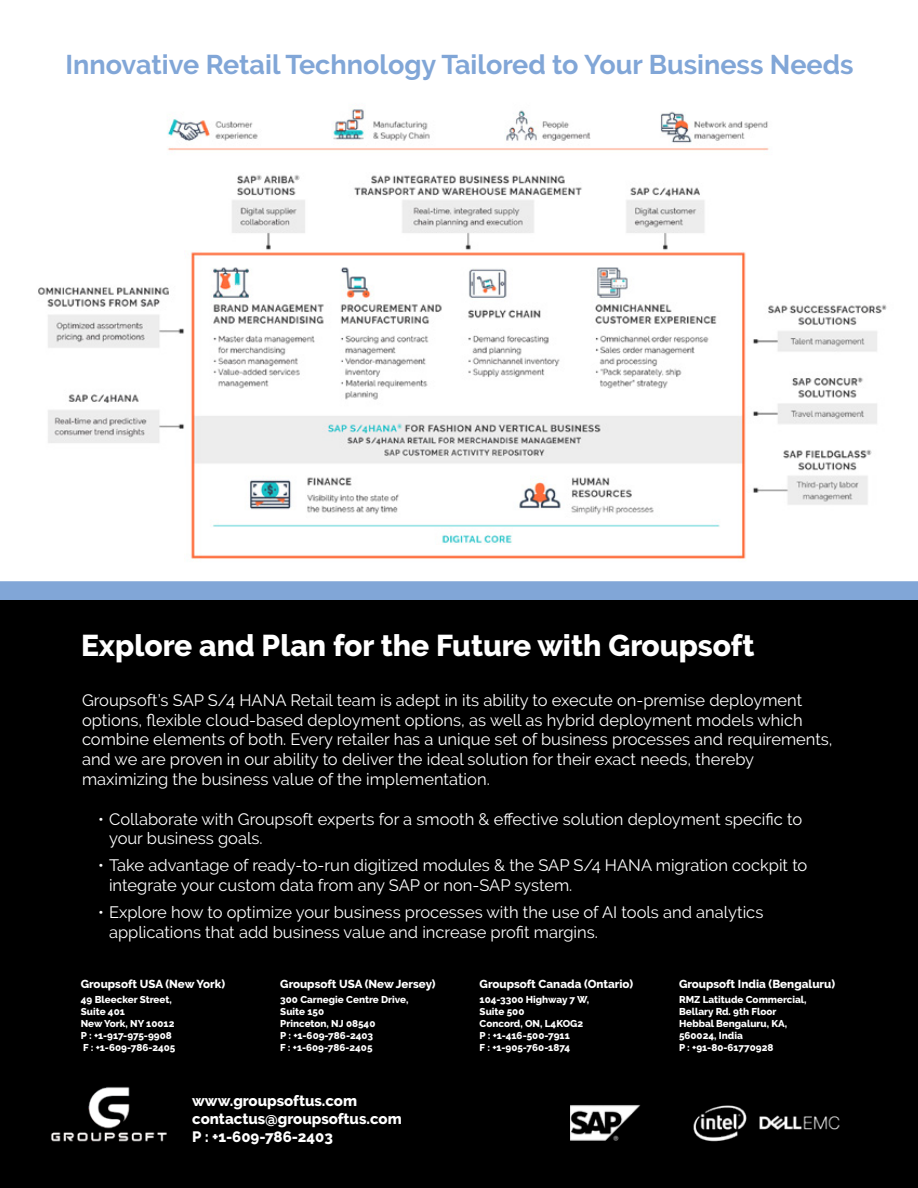
<style>
.page{position:relative;width:918px;height:1188px;background:#fff}
.page>*{position:absolute;margin:0;border:0;box-sizing:border-box;transform-origin:0 0}
.t1{font:800 30px "Raleway";color:#fff}
.t2{font:700 27px "Raleway";color:#81a6d7}
.t3{font:16.5px/19.8px "Raleway";color:#fff}
.t4{font:800 15px/18px "Raleway";color:#fff}
.t5{font:800 11.55px "Raleway";color:#fff}
.t6{font:800 9.9px/11.9px "Raleway";color:#fff}
</style>
<div class="page">
<div style="left:0;top:581px;width:918px;height:19px;background:#81a6d7"></div>
<div style="left:0;top:600px;width:918px;height:588px;background:#000"></div>
<img style="left:51px;top:1087px;width:116px;height:55px">
<img style="left:571px;top:1105px;width:70px;height:35px">
<img style="left:693px;top:1105px;width:147px;height:37px">
<img style="left:12px;top:109px;width:900px;height:476px">
<h2 class="t2" style="left:65px;top:49px;width:790px">Innovative Retail Technology Tailored to Your Business Needs</h2>
<h1 class="t1" style="left:81px;top:628px;width:675px">Explore and Plan for the Future with Groupsoft</h1>
<p class="t3" style="left:82px;top:690px;width:752px">Groupsoft’s SAP S/4 HANA Retail team is adept in its ability to execute on-premise deployment options, flexible cloud-based deployment options, as well as hybrid deployment models which combine elements of both. Every retailer has a unique set of business processes and requirements, and we are proven in our ability to deliver the ideal solution for their exact needs, thereby maximizing the business value of the implementation.</p>
<p class="t3" style="left:109px;top:809px;width:695px;text-indent:-11px">• Collaborate with Groupsoft experts for a smooth &amp; effective solution deployment specific to your business goals.</p>
<p class="t3" style="left:109px;top:856px;width:700px;text-indent:-11px">• Take advantage of ready-to-run digitized modules &amp; the SAP S/4 HANA migration cockpit to integrate your custom data from any SAP or non-SAP system.</p>
<p class="t3" style="left:109px;top:902px;width:656px;text-indent:-11px">• Explore how to optimize your business processes with the use of AI tools and analytics applications that add business value and increase profit margins.</p>
<p class="t5" style="left:81px;top:978px;width:146px">Groupsoft USA (New York)</p>
<p class="t6" style="left:81px;top:994px;width:96px">49 Bleecker Street,<br>Suite 401<br>New York, NY 10012<br>P : +1-917-975-9908<br>F : +1-609-786-2405</p>
<p class="t5" style="left:280px;top:978px;width:157px">Groupsoft USA (New Jersey)</p>
<p class="t6" style="left:280px;top:994px;width:130px">300 Carnegie Centre Drive,<br>Suite 150<br>Princeton, NJ 08540<br>P : +1-609-786-2403<br>F : +1-609-786-2405</p>
<p class="t4" style="left:192px;top:1092px;width:211px">www.groupsoftus.com contactus@groupsoftus.com<br>P : +1-609-786-2403</p>
<p class="t5" style="left:480px;top:978px;width:155px">Groupsoft Canada (Ontario)</p>
<p class="t6" style="left:480px;top:994px;width:111px">104-3300 Highway 7 W,<br>Suite 500<br>Concord, ON, L4KOG2<br>P : +1-416-500-7911<br>F : +1-905-760-1874</p>
<p class="t5" style="left:679px;top:978px;width:158px">Groupsoft India (Bengaluru)</p>
<p class="t6" style="left:679px;top:994px;width:129px">RMZ Latitude Commercial,<br>Bellary Rd. 9th Floor<br>Hebbal Bengaluru, KA,<br>560024, India<br>P : +91-80-61770928</p>
</div>
